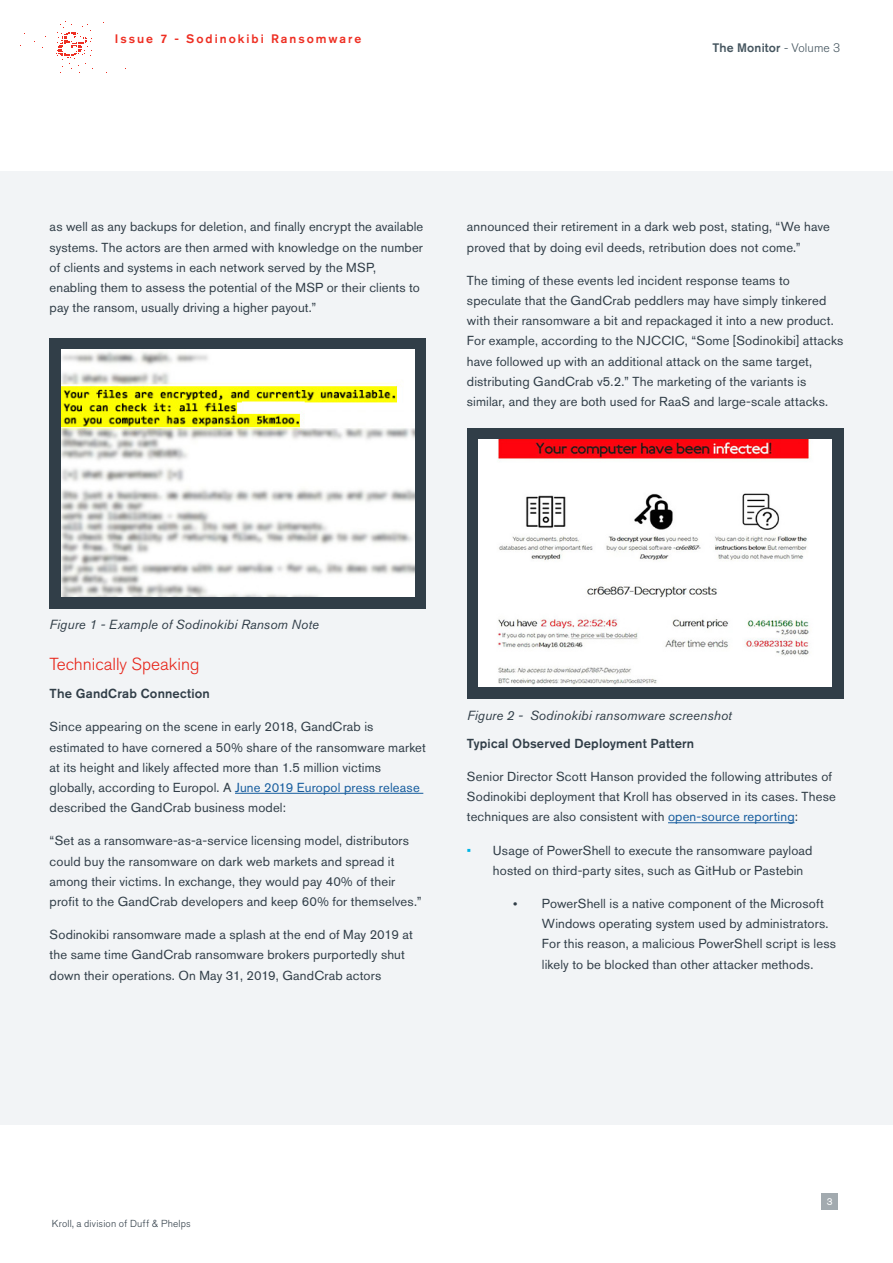
<style>
.page{position:relative;width:893px;height:1263px;background:#fff}
.page>*{position:absolute;margin:0;border:0;box-sizing:border-box;transform-origin:0 0}
.t1{font:300 17.25px "Akzidenz Grotesk BQ";color:#e72419}
.t2{font:italic 13.2px "Akzidenz Grotesk BQ";letter-spacing:.01em;color:#313e48}
.t3{font:13.05px/20.2px "Akzidenz Grotesk BQ";letter-spacing:.01em;color:#313e48}
.t4{font:500 13.05px "Akzidenz Grotesk BQ";letter-spacing:.01em;color:#313e48}
.t5{font:500 12.3px "Akzidenz Grotesk BQ";letter-spacing:.16em;color:#ee2e22}
.t6{font:500 12.3px "Akzidenz Grotesk BQ";letter-spacing:.015em;color:#45555f}
.t7{font:300 10.05px "Akzidenz Grotesk BQ";letter-spacing:.02em;color:#313e48}
.t8{font:10.05px "Akzidenz Grotesk BQ";color:#fff}
.s1{font-weight:300}
.s2{color:#175d9e}
.s3{color:#00b5e6}
</style>
<div class="page">
<svg style="left:56px;top:21px;width:37px;height:52px"></svg>
<div style="left:0;top:171px;width:893px;height:953px;background:#f2f4f6"></div>
<hr style="left:235px;top:793px;width:188px;height:1px;background:#175d9e">
<hr style="left:668px;top:822px;width:126px;height:1px;background:#175d9e">
<div style="left:49px;top:338px;width:377px;height:270px;background:#313e48"></div>
<img style="left:61px;top:349px;width:353px;height:248px">
<div style="left:467px;top:428px;width:377px;height:270px;background:#313e48"></div>
<img style="left:479px;top:439px;width:353px;height:248px">
<div style="left:822px;top:1193px;width:16px;height:16px;background:#a2aaaf"></div>
<p class="t5" style="left:115px;top:32px;width:248px">Issue 7 - Sodinokibi Ransomware</p>
<p class="t6" style="left:712px;top:40px;width:129px">The Monitor <span class="s1">- Volume 3</span></p>
<p class="t3" style="left:50px;top:217px;width:375px">as well as any backups for deletion, and finally encrypt the available systems. The actors are then armed with knowledge on the number of clients and systems in each network served by the MSP, enabling them to assess the potential of the MSP or their clients to pay the ransom, usually driving a higher payout.”</p>
<p class="t3" style="left:467px;top:217px;width:364px">announced their retirement in a dark web post, stating, “We have proved that by doing evil deeds, retribution does not come.”</p>
<p class="t3" style="left:467px;top:270px;width:378px">The timing of these events led incident response teams to speculate that the GandCrab peddlers may have simply tinkered with their ransomware a bit and repackaged it into a new product.<br>For example, according to the NJCCIC, “Some [Sodinokibi] attacks have followed up with an additional attack on the same target, distributing GandCrab v5.2.” The marketing of the variants is similar, and they are both used for RaaS and large-scale attacks.</p>
<p class="t2" style="left:50px;top:616px;width:271px">Figure 1 - Example of Sodinokibi Ransom Note</p>
<h1 class="t1" style="left:50px;top:654px;width:151px">Technically Speaking</h1>
<p class="t4" style="left:50px;top:686px;width:162px">The GandCrab Connection</p>
<p class="t3" style="left:50px;top:717px;width:378px">Since appearing on the scene in early 2018, GandCrab is estimated to have cornered a 50% share of the ransomware market at its height and likely affected more than 1.5 million victims globally, according to Europol. A <span class="s2">June 2019 Europol press release </span>described the GandCrab business model:</p>
<p class="t3" style="left:50px;top:831px;width:373px">“Set as a ransomware-as-a-service licensing model, distributors could buy the ransomware on dark web markets and spread it among their victims. In exchange, they would pay 40% of their profit to the GandCrab developers and keep 60% for themselves.”</p>
<p class="t3" style="left:50px;top:924px;width:365px">Sodinokibi ransomware made a splash at the end of May 2019 at the same time GandCrab ransomware brokers purportedly shut down their operations. On May 31, 2019, GandCrab actors</p>
<p class="t2" style="left:467px;top:707px;width:266px">Figure 2 - Sodinokibi ransomware screenshot</p>
<p class="t4" style="left:467px;top:735px;width:229px">Typical Observed Deployment Pattern</p>
<p class="t3" style="left:467px;top:766px;width:370px">Senior Director Scott Hanson provided the following attributes of<br>Sodinokibi deployment that Kroll has observed in its cases. These techniques are also consistent with <span class="s2">open-source reporting</span>:</p>
<p class="t3" style="left:493px;top:840px;width:321px;text-indent:-26px"><span class="s3">•</span> Usage of PowerShell to execute the ransomware payload hosted on third-party sites, such as GitHub or Pastebin</p>
<p class="t3" style="left:542px;top:893px;width:296px;text-indent:-29px">● PowerShell is a native component of the Microsoft Windows operating system used by administrators.<br>For this reason, a malicious PowerShell script is less likely to be blocked than other attacker methods.</p>
<p class="t7" style="left:52px;top:1217px;width:140px">Kroll, a division of Duff &amp; Phelps</p>
<p class="t8" style="left:827px;top:1195px;width:7px">3</p>
</div>
